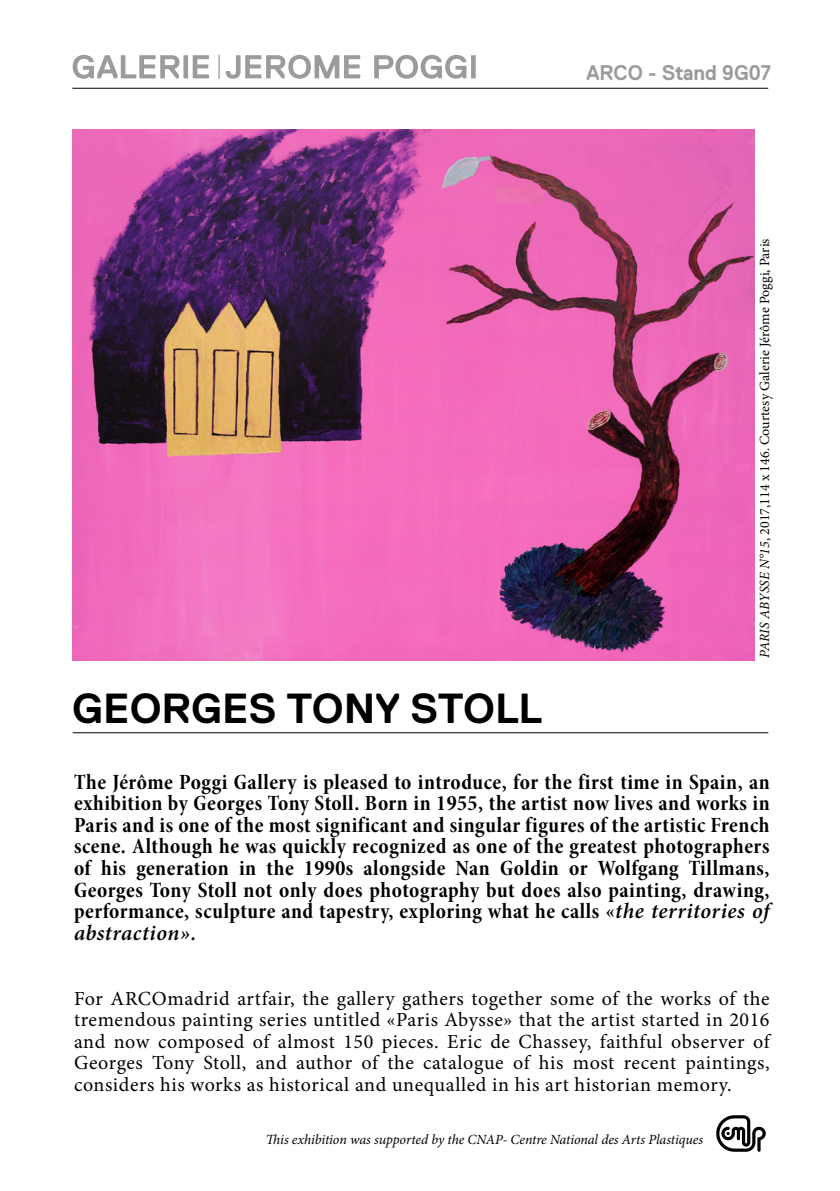
<style>
.page{position:relative;width:840px;height:1191px;background:#fff}
.page>*{position:absolute;margin:0;border:0;box-sizing:border-box;transform-origin:0 0}
.t1{font:700 42px "Replica Pro";color:#000}
.t2{font:22px/21.6px "Minion Pro Bold Cn Subh";letter-spacing:.025em;color:#000;text-align:justify}
.t3{font:italic 600 22px "Minion Pro";letter-spacing:.025em;color:#000}
.t4{font:700 21.2px "Replica Pro";color:#9b9b9a;scale:.94 1}
.t5{font:20px/21.6px "Minion Pro";letter-spacing:.03em;color:#000;text-align:justify}
.t6{font:italic 14px "Minion Pro";letter-spacing:-.01em;color:#000}
.t7{font:14px "Minion Pro";color:#000}
.s1{font-style:italic}
.s2{font-family:"Minion Pro";font-weight:600;font-style:italic}
</style>
<div class="page">
<hr style="left:73px;top:732px;width:694px;height:1px;background:#000">
<img style="left:73px;top:129px;width:681px;height:531px">
<svg style="left:73px;top:55px;width:402px;height:24px"></svg>
<hr style="left:72px;top:88px;width:695px;height:1px;background:#000">
<img style="left:716px;top:1115px;width:49px;height:37px">
<p class="t4" style="left:586px;top:61px;width:198px">ARCO - Stand 9G07</p>
<h1 class="t1" style="left:72px;top:685px;width:471px">GEORGES TONY STOLL</h1>
<p class="t7" style="left:754px;top:658px;width:421px;rotate:-90deg"><span class="s1">PARIS ABYSSE N°15</span>, 2017,114 x 146. Courtesy Galerie Jérôme Poggi, Paris</p>
<p class="t2" style="left:74px;top:771px;width:696px">The Jérôme Poggi Gallery is pleased to introduce, for the first time in Spain, an exhibition by Georges Tony Stoll. Born in 1955, the artist now lives and works in Paris and is one of the most significant and singular figures of the artistic French scene. Although he was quickly recognized as one of the greatest photographers of his generation in the 1990s alongside Nan Goldin or Wolfgang Tillmans, Georges Tony Stoll not only does photography but does also painting, drawing, performance, sculpture and tapestry, exploring what he calls «<span class="s2">the territories of</span></p>
<p class="t3" style="left:74px;top:917px;width:124px">abstraction».</p>
<p class="t5" style="left:74px;top:987px;width:696px">For ARCOmadrid artfair, the gallery gathers together some of the works of the tremendous painting series untitled «Paris Abysse» that the artist started in 2016 and now composed of almost 150 pieces. Eric de Chassey, faithful observer of Georges Tony Stoll, and author of the catalogue of his most recent paintings, considers his works as historical and unequalled in his art historian memory.</p>
<p class="t6" style="left:266px;top:1130px;width:438px">This exhibition was supported by the CNAP- Centre National des Arts Plastiques</p>
</div>
